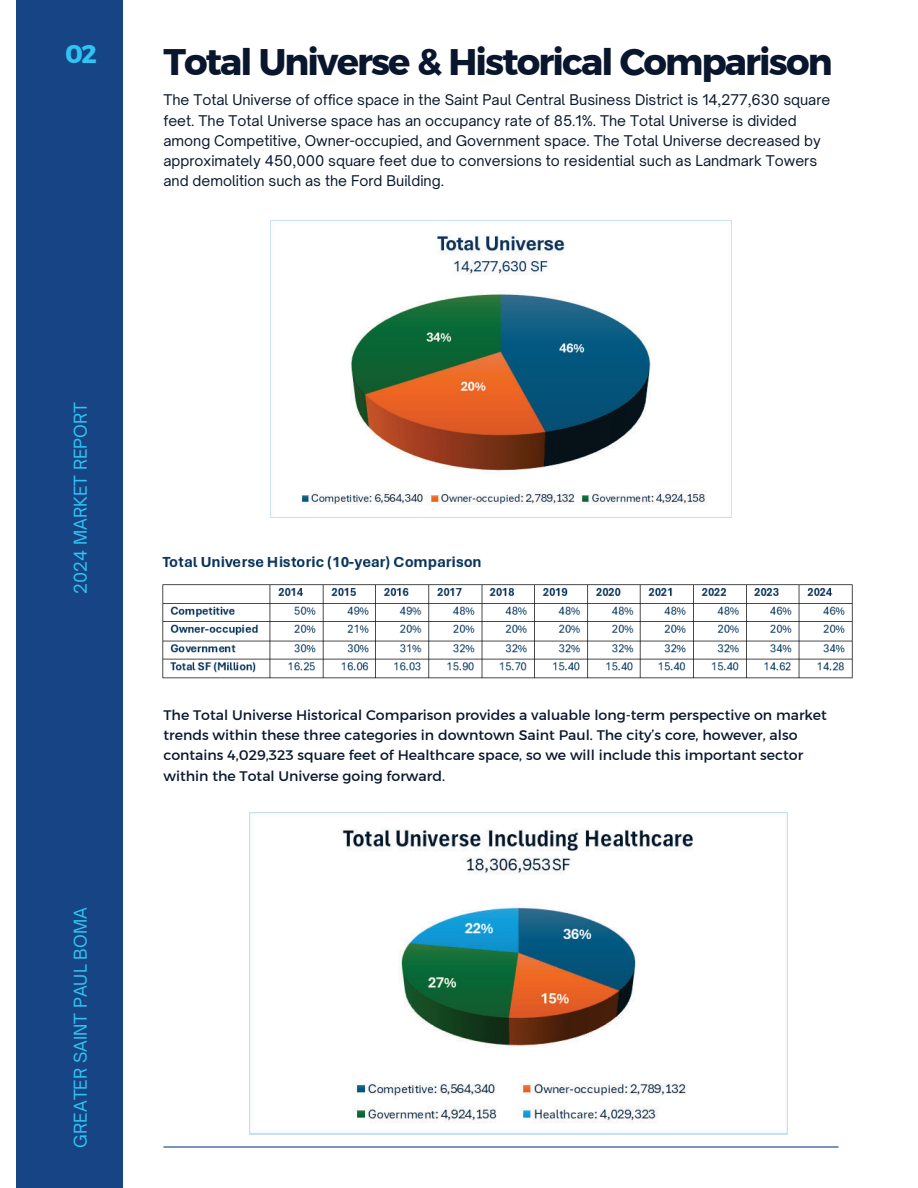
<style>
.page{position:relative;width:918px;height:1188px;background:#fff}
.page>*{position:absolute;margin:0;border:0;box-sizing:border-box;transform-origin:0 0}
.t1{font:36.9px "Kief Montaser Bold";letter-spacing:-.05em;color:#09162d}
.t2{font:25.35px "Kief Montaser Bold";color:#2ec4f3}
.t3{font:16.95px "Open Sauce One";color:#2ec4f3}
.t4{font:14.1px/20.2px "Open Sauce One";color:#09162d}
.t5{font:14.1px/20.2px "Kief Montaser Regular";color:#09162d}
</style>
<div class="page">
<div style="left:16px;top:0;width:107px;height:1188px;background:#174484"></div>
<hr style="left:163px;top:1146px;width:676px;height:2px;background:#174484">
<img style="left:162px;top:556px;width:691px;height:123px">
<img style="left:270px;top:221px;width:461px;height:297px">
<img style="left:249px;top:812px;width:539px;height:322px">
<h2 class="t2" style="left:65px;top:39px;width:33px">02</h2>
<h1 class="t1" style="left:163px;top:39px;width:671px">Total Universe &amp; Historical Comparison</h1>
<p class="t4" style="left:163px;top:90px;width:668px">The Total Universe of office space in the Saint Paul Central Business District is 14,277,630 square feet. The Total Universe space has an occupancy rate of 85.1%. The Total Universe is divided among Competitive, Owner-occupied, and Government space. The Total Universe decreased by approximately 450,000 square feet due to conversions to residential such as Landmark Towers and demolition such as the Ford Building.</p>
<p class="t3" style="left:70px;top:594px;width:193px;rotate:-90deg">2024 MARKET REPORT</p>
<p class="t3" style="left:70px;top:1148px;width:242px;rotate:-90deg">GREATER SAINT PAUL BOMA</p>
<p class="t5" style="left:163px;top:705px;width:665px">The Total Universe Historical Comparison provides a valuable long-term perspective on market trends within these three categories in downtown Saint Paul. The city’s core, however, also contains 4,029,323 square feet of Healthcare space, so we will include this important sector within the Total Universe going forward.</p>
</div>
